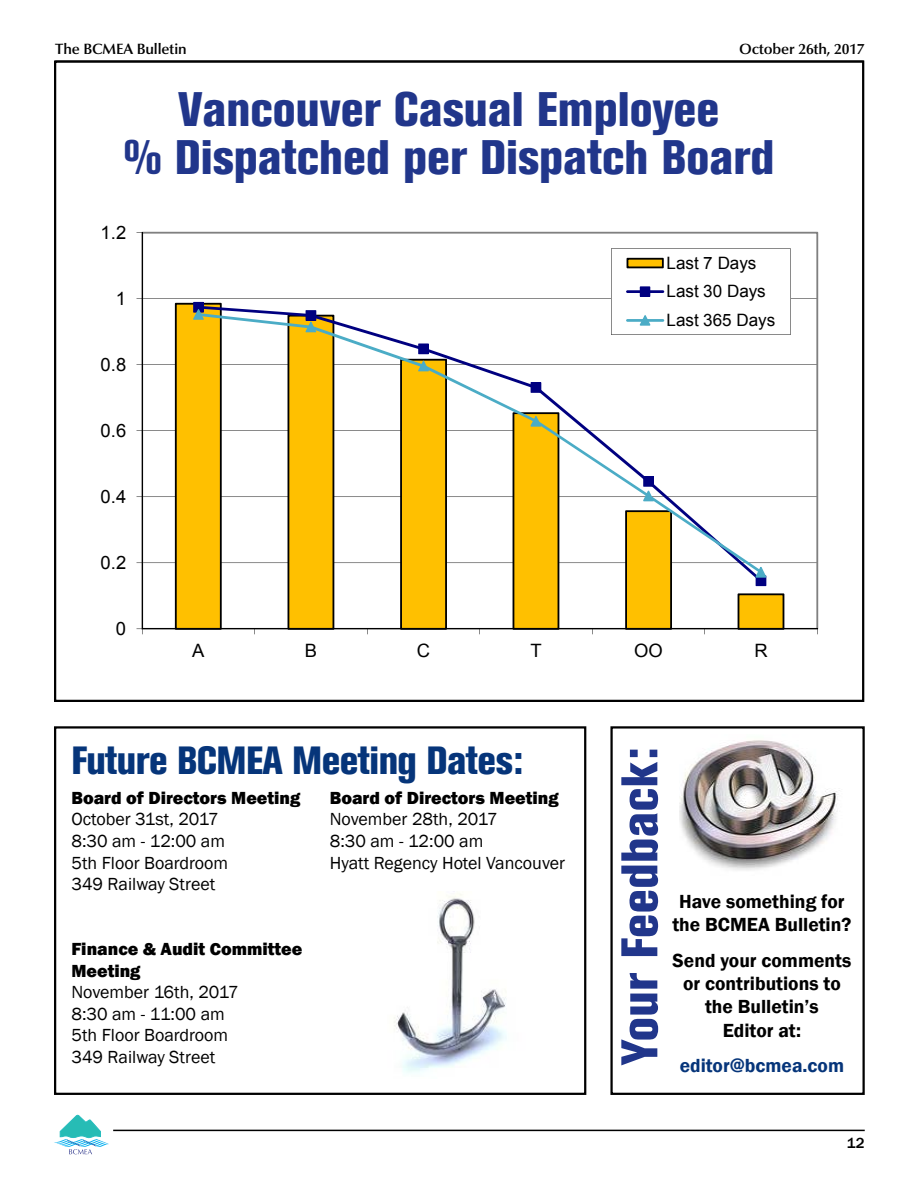
<style>
.page{position:relative;width:918px;height:1188px;background:#fff}
.page>*{position:absolute;margin:0;border:0;box-sizing:border-box;transform-origin:0 0}
.t1{font:51px "Akzidenz Grotesk BQ X Bd Cnd Alt";letter-spacing:.005em;color:#21368b}
.t2{font:48px/48px "Akzidenz Grotesk BQ X Bd Cnd Alt";color:#21368b;text-align:center}
.t3{font:39px "Akzidenz Grotesk BQ X Bd Cnd Alt";letter-spacing:-.015em;color:#06357a}
.t4{font:600 19.5px/23.4px "Franklin Gothic";color:#000;text-align:center}
.t5{font:600 19.5px "Franklin Gothic";color:#06357a}
.t6{font:18.45px "Arial";color:#000}
.t7{font:18px/21.6px "Franklin Gothic";color:#000}
.t8{font:800 18px/21.6px "Franklin Gothic";color:#000}
.t9{font:17.1px/28.7px "Arial";color:#000}
.t10{font:600 15px "Optima LT Std";letter-spacing:-.01em;color:#000}
.t11{font:500 15px "Franklin Gothic";color:#000}
</style>
<div class="page">
<hr style="left:55px;top:60px;width:809px;height:2px;background:#000">
<svg style="left:54px;top:1115px;width:55px;height:39px"></svg>
<hr style="left:113px;top:1130px;width:752px;height:1px;background:#000">
<img style="left:394px;top:894px;width:113px;height:179px">
<div style="left:610px;top:726px;width:255px;height:369px;border:2px solid #000"></div>
<img style="left:679px;top:740px;width:160px;height:130px">
<svg style="left:141px;top:232px;width:677px;height:397px"></svg>
<svg style="left:625px;top:582px;width:47px;height:47px;background:#e5ad00"></svg>
<svg style="left:738px;top:593px;width:46px;height:36px;background:#dca602"></svg>
<hr style="left:142px;top:233px;width:1px;height:396px;background:#000">
<hr style="left:142px;top:629px;width:675px;height:1px;background:#000">
<svg style="left:222px;top:306px;width:534px;height:276px"></svg>
<svg style="left:222px;top:313px;width:541px;height:261px"></svg>
<svg style="left:175px;top:302px;width:47px;height:328px;background:#e5ae04"></svg>
<svg style="left:288px;top:310px;width:46px;height:320px;background:#e7b006"></svg>
<svg style="left:400px;top:343px;width:47px;height:287px;background:#e2af0f"></svg>
<svg style="left:513px;top:412px;width:46px;height:218px;background:#e8b003"></svg>
<svg style="left:643px;top:476px;width:11px;height:25px"></svg>
<svg style="left:756px;top:567px;width:10px;height:19px"></svg>
<svg style="left:611px;top:248px;width:180px;height:87px"></svg>
<div style="left:54px;top:726px;width:532px;height:369px;border:2px solid #000"></div>
<p class="t10" style="left:55px;top:40px;width:133px">The BCMEA Bulletin</p>
<p class="t10" style="left:739px;top:40px;width:127px">October 26th, 2017</p>
<h2 class="t2" style="left:124px;top:86px;width:652px">Vancouver Casual Employee<br>% Dispatched per Dispatch Board</h2>
<p class="t6" style="left:101px;top:220px;width:27px">1.2</p>
<p class="t6" style="left:116px;top:286px;width:12px">1</p>
<p class="t6" style="left:101px;top:352px;width:27px">0.8</p>
<p class="t6" style="left:101px;top:418px;width:27px">0.6</p>
<p class="t6" style="left:101px;top:484px;width:27px">0.4</p>
<p class="t6" style="left:101px;top:550px;width:27px">0.2</p>
<p class="t6" style="left:116px;top:616px;width:12px">0</p>
<p class="t9" style="left:667px;top:248px;width:110px">Last 7 Days<br>Last 30 Days<br>Last 365 Days</p>
<p class="t6" style="left:192px;top:638px;width:14px">A</p>
<p class="t6" style="left:305px;top:638px;width:14px">B</p>
<p class="t6" style="left:417px;top:638px;width:15px">C</p>
<p class="t6" style="left:530px;top:638px;width:13px">T</p>
<p class="t6" style="left:634px;top:638px;width:30px">OO</p>
<p class="t6" style="left:754px;top:638px;width:15px">R</p>
<h3 class="t3" style="left:71px;top:738px;width:454px">Future BCMEA Meeting Dates:</h3>
<p class="t8" style="left:71px;top:787px;width:230px">Board of Directors Meeting</p>
<p class="t7" style="left:71px;top:809px;width:158px">October 31st, 2017<br>8:30 am - 12:00 am<br>5th Floor Boardroom<br>349 Railway Street</p>
<p class="t8" style="left:330px;top:787px;width:230px">Board of Directors Meeting</p>
<p class="t7" style="left:330px;top:809px;width:237px">November 28th, 2017<br>8:30 am - 12:00 am<br>Hyatt Regency Hotel Vancouver</p>
<p class="t8" style="left:71px;top:938px;width:232px">Finance &amp; Audit Committee<br>Meeting</p>
<p class="t7" style="left:71px;top:982px;width:169px">November 16th, 2017<br>8:30 am - 11:00 am<br>5th Floor Boardroom<br>349 Railway Street</p>
<h1 class="t1" style="left:610px;top:1066px;width:320px;rotate:-90deg">Your Feedback:</h1>
<p class="t4" style="left:672px;top:890px;width:181px">Have something for the BCMEA Bulletin?</p>
<p class="t4" style="left:673px;top:949px;width:180px">Send your comments or contributions to the Bulletin’s<br>Editor at:</p>
<p class="t5" style="left:680px;top:1054px;width:166px">editor@bcmea.com</p>
<p class="t11" style="left:847px;top:1134px;width:19px">12</p>
</div>
